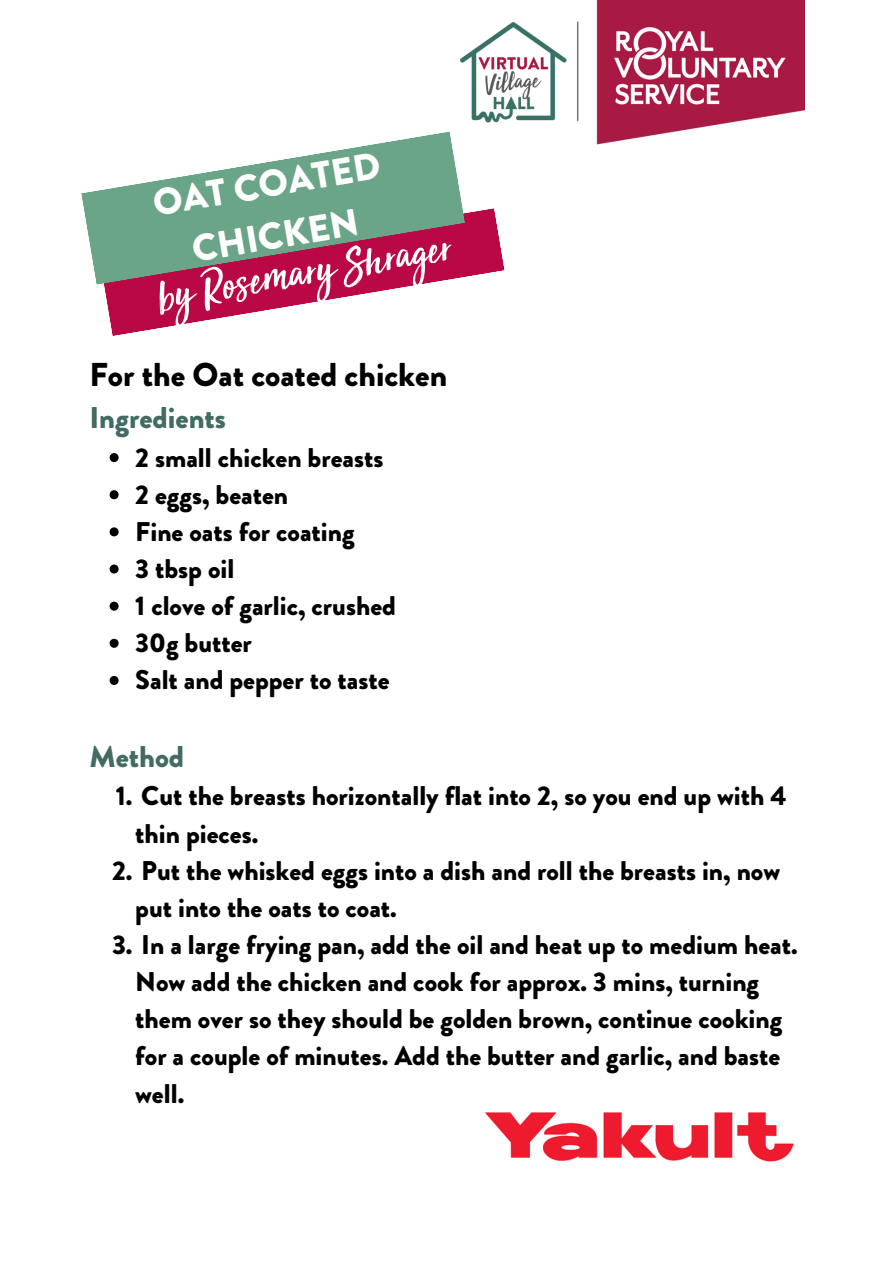
<style>
.page{position:relative;width:893px;height:1264px;background:#fff}
.page>*{position:absolute;margin:0;border:0;box-sizing:border-box;transform-origin:0 0}
.t1{font:48px "Sun Valley";color:#fff}
.t2{font:900 37.5px/51.8px "Brandon Grotesque";color:#fff;text-align:center}
.t3{font:900 33px "Brandon Grotesque";color:#000}
.t4{font:900 30px "Brandon Grotesque";color:#426b63}
.t5{font:900 27px/37.2px "Brandon Grotesque";color:#000}
</style>
<div class="page">
<svg style="left:110px;top:453px;width:9px;height:9px"></svg>
<svg style="left:110px;top:490px;width:9px;height:9px"></svg>
<svg style="left:110px;top:527px;width:9px;height:9px"></svg>
<svg style="left:110px;top:564px;width:9px;height:9px"></svg>
<svg style="left:110px;top:601px;width:9px;height:9px"></svg>
<svg style="left:110px;top:638px;width:9px;height:9px"></svg>
<svg style="left:110px;top:676px;width:9px;height:9px"></svg>
<svg style="left:104px;top:208px;width:400px;height:128px"></svg>
<svg style="left:81px;top:131px;width:384px;height:154px;fill:#6aa588"></svg>
<img style="left:460px;top:0;width:344px;height:144px">
<img style="left:484px;top:1112px;width:310px;height:50px">
<p class="t2" style="left:149px;top:179px;width:232px;rotate:-10deg">OAT COATED<br>CHICKEN</p>
<p class="t1" style="left:154px;top:279px;width:299px;rotate:-10deg">by Rosemary Shrager</p>
<p class="t3" style="left:89px;top:351px;width:359px">For the Oat coated chicken</p>
<p class="t4" style="left:89px;top:397px;width:138px">Ingredients</p>
<p class="t5" style="left:135px;top:439px;width:250px">2 small chicken breasts</p>
<p class="t5" style="left:135px;top:476px;width:154px">2 eggs, beaten</p>
<p class="t5" style="left:135px;top:513px;width:221px">Fine oats for coating</p>
<p class="t5" style="left:135px;top:550px;width:101px">3 tbsp oil</p>
<p class="t5" style="left:135px;top:587px;width:262px">1 clove of garlic, crushed</p>
<p class="t5" style="left:135px;top:624px;width:118px">30g butter</p>
<p class="t5" style="left:135px;top:661px;width:256px">Salt and pepper to taste</p>
<p class="t4" style="left:89px;top:735px;width:96px">Method</p>
<p class="t5" style="left:135px;top:777px;width:652px;text-indent:-19px">1. Cut the breasts horizontally flat into 2, so you end up with 4 thin pieces.</p>
<p class="t5" style="left:135px;top:852px;width:646px;text-indent:-23px">2. Put the whisked eggs into a dish and roll the breasts in, now put into the oats to coat.</p>
<p class="t5" style="left:135px;top:926px;width:663px;text-indent:-23px">3. In a large frying pan, add the oil and heat up to medium heat.<br>Now add the chicken and cook for approx. 3 mins, turning them over so they should be golden brown, continue cooking for a couple of minutes. Add the butter and garlic, and baste well.</p>
</div>
